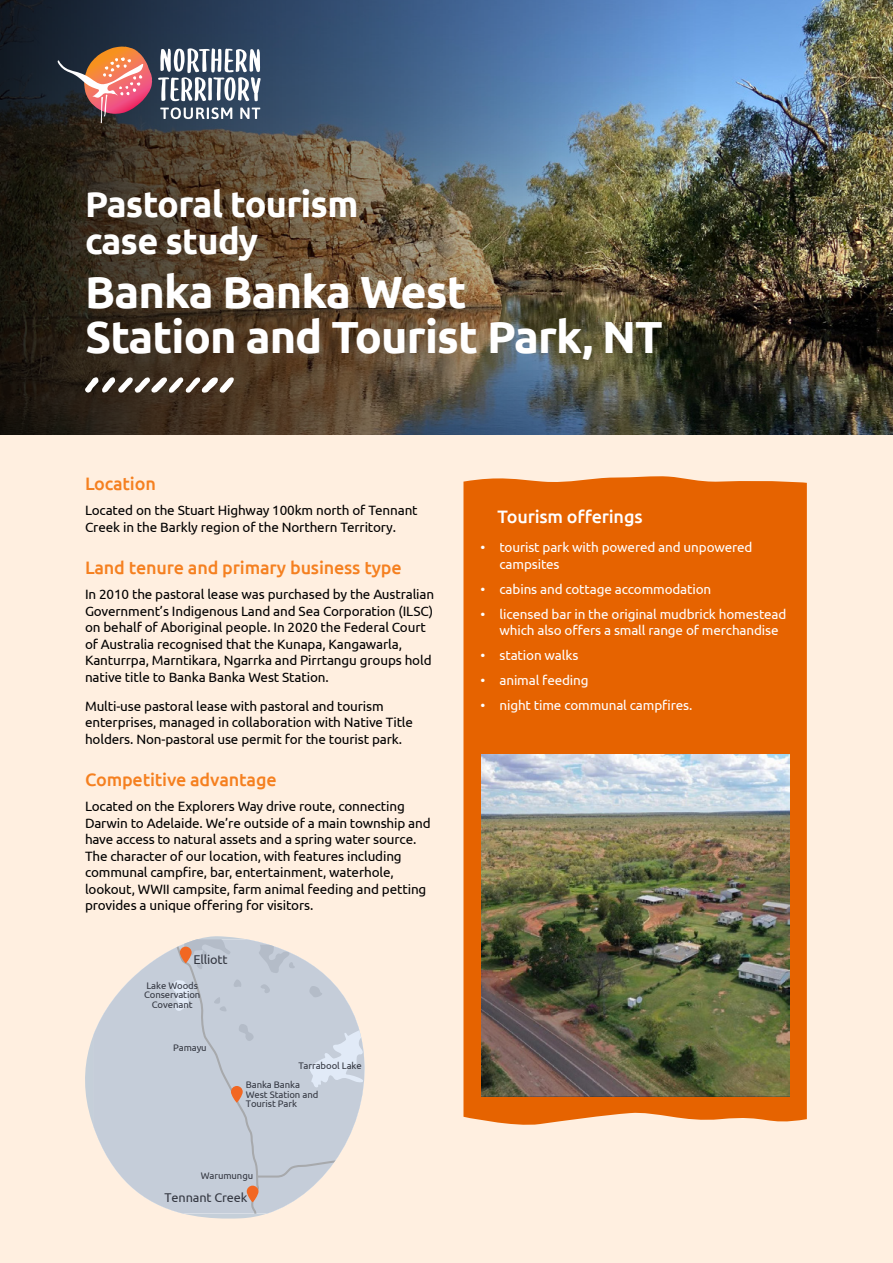
<style>
.page{position:relative;width:893px;height:1263px;background:#ffefe0}
.page>*{position:absolute;margin:0;border:0;box-sizing:border-box;transform-origin:0 0}
.t1{font:700 45px "Ubuntu";letter-spacing:-.02em;color:#fff}
.t2{font:700 36px/37.2px "Ubuntu";letter-spacing:-.02em;color:#fff}
.Subhead{font:500 18px "Ubuntu";letter-spacing:-.01em;color:#f58020}
.Subhead-2{font:500 18px "Ubuntu";letter-spacing:-.01em;color:#fff}
.Body_Copy{font:13.5px/16.5px "Ubuntu";letter-spacing:-.01em;color:#000}
.Body_Bullets_for_sha{font:13.5px/16.5px "Ubuntu";letter-spacing:-.01em;color:#fff}
.t3{font:12.75px "Ubuntu";letter-spacing:-.01em;color:#343741}
.t4{font:9.6px/9.4px "Ubuntu";letter-spacing:-.01em;color:#343741;text-align:center}
</style>
<div class="page">
<div style="left:463px;top:476px;width:344px;height:649px;background:#e66300"></div>
<svg style="left:85px;top:936px;width:180px;height:283px"></svg>
<svg style="left:93px;top:939px;width:72px;height:275px;fill:#c5cdd9"></svg>
<svg style="left:93px;top:943px;width:52px;height:23px"></svg>
<svg style="left:165px;top:939px;width:200px;height:275px;background:#cdd1da"></svg>
<svg style="left:180px;top:947px;width:12px;height:16px"></svg>
<svg style="left:231px;top:1086px;width:12px;height:16px"></svg>
<svg style="left:247px;top:1185px;width:11px;height:17px"></svg>
<img style="left:734px;top:0;width:159px;height:434px">
<img style="left:0;top:0;width:734px;height:434px">
<svg style="left:85px;top:377px;width:149px;height:16px;background:#857b72"></svg>
<svg style="left:58px;top:47px;width:94px;height:76px;background:#8b5a57"></svg>
<svg style="left:158px;top:48px;width:103px;height:53px;background:#85919f"></svg>
<svg style="left:160px;top:107px;width:100px;height:12px"></svg>
<img style="left:481px;top:754px;width:308px;height:343px">
<p class="t2" style="left:85px;top:185px;width:275px">Pastoral tourism case study</p>
<p class="t1" style="left:85px;top:265px;width:383px">Banka Banka West</p>
<p class="t1" style="left:85px;top:310px;width:579px">Station and Tourist Park, NT</p>
<p class="Subhead" style="left:85px;top:472px;width:72px">Location</p>
<p class="Body_Copy" style="left:85px;top:502px;width:334px">Located on the Stuart Highway 100km north of Tennant<br>Creek in the Barkly region of the Northern Territory.</p>
<p class="Subhead" style="left:85px;top:556px;width:318px">Land tenure and primary business type</p>
<p class="Body_Copy" style="left:85px;top:585px;width:351px">In 2010 the pastoral lease was purchased by the Australian Government’s Indigenous Land and Sea Corporation (ILSC) on behalf of Aboriginal people. In 2020 the Federal Court of Australia recognised that the Kunapa, Kangawarla, Kanturrpa, Marntikara, Ngarrka and Pirrtangu groups hold native title to Banka Banka West Station.</p>
<p class="Body_Copy" style="left:85px;top:697px;width:329px">Multi-use pastoral lease with pastoral and tourism enterprises, managed in collaboration with Native Title holders. Non-pastoral use permit for the tourist park.</p>
<p class="Subhead" style="left:85px;top:768px;width:193px">Competitive advantage</p>
<p class="Body_Copy" style="left:85px;top:798px;width:347px">Located on the Explorers Way drive route, connecting Darwin to Adelaide. We’re outside of a main township and have access to natural assets and a spring water source.<br>The character of our location, with features including communal campfire, bar, entertainment, waterhole, lookout, WWII campsite, farm animal feeding and petting provides a unique offering for visitors.</p>
<p class="t3" style="left:193px;top:951px;width:36px">Elliott</p>
<p class="t4" style="left:144px;top:980px;width:58px">Lake Woods<br>Conservation<br>Covenant</p>
<p class="t4" style="left:173px;top:1043px;width:35px">Pamayu</p>
<p class="t4" style="left:298px;top:1060px;width:65px">Tarrabool Lake</p>
<p class="t4" style="left:246px;top:1079px;width:74px;text-align:left">Banka Banka<br>West Station and<br>Tourist Park</p>
<p class="t4" style="left:201px;top:1170px;width:54px">Warumungu</p>
<p class="t3" style="left:164px;top:1190px;width:85px">Tennant Creek</p>
<p class="Subhead-2" style="left:497px;top:505px;width:147px">Tourism offerings</p>
<p class="Body_Bullets_for_sha" style="left:499px;top:539px;width:255px;text-indent:-19px">• tourist park with powered and unpowered campsites</p>
<p class="Body_Bullets_for_sha" style="left:480px;top:580px;width:232px">• cabins and cottage accommodation</p>
<p class="Body_Bullets_for_sha" style="left:499px;top:605px;width:288px;text-indent:-19px">• licensed bar in the original mudbrick homestead which also offers a small range of merchandise</p>
<p class="Body_Bullets_for_sha" style="left:480px;top:647px;width:99px">• station walks</p>
<p class="Body_Bullets_for_sha" style="left:480px;top:672px;width:110px">• animal feeding</p>
<p class="Body_Bullets_for_sha" style="left:480px;top:697px;width:213px">• night time communal campfires.</p>
</div>
